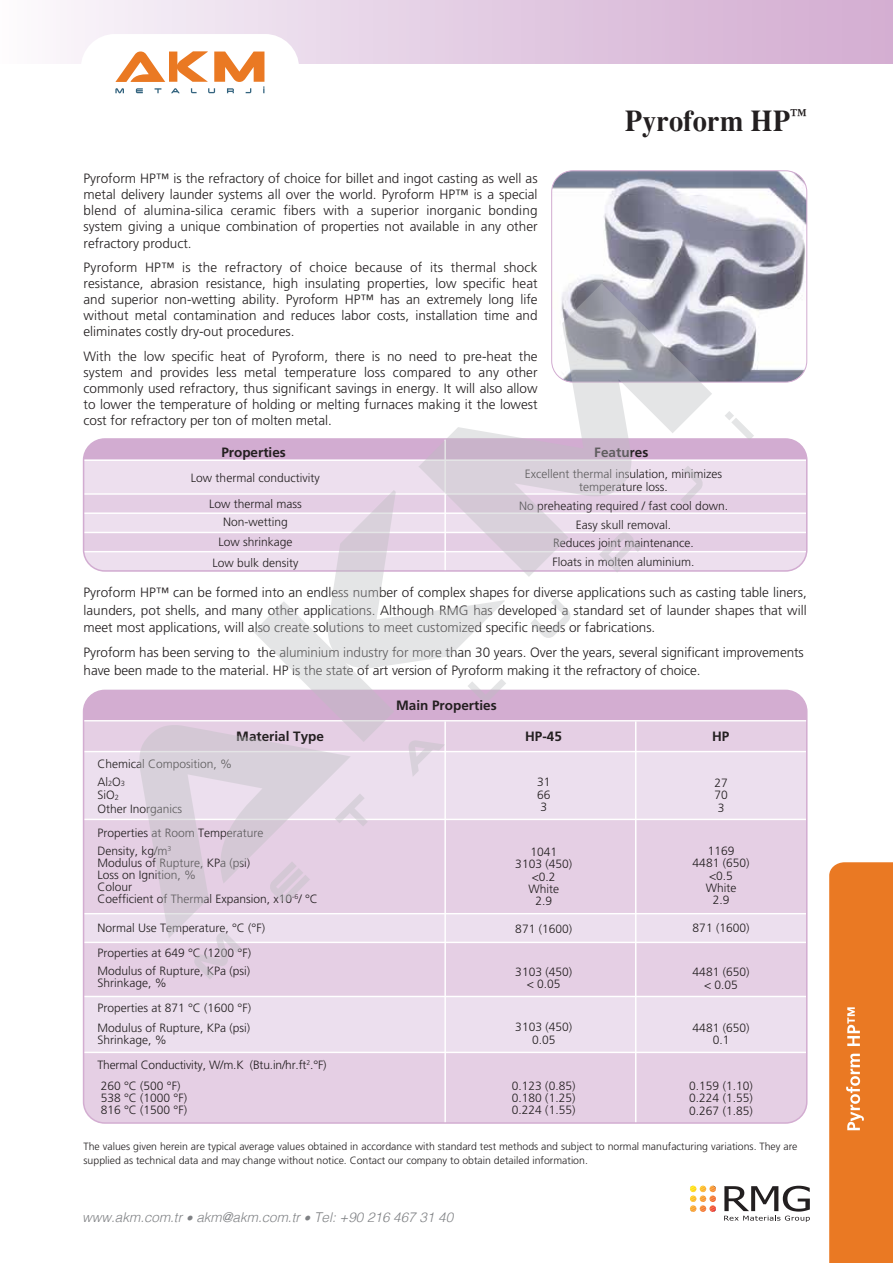
<style>
.page{position:relative;width:893px;height:1263px;background:#fff}
.page>*{position:absolute;margin:0;border:0;box-sizing:border-box;transform-origin:0 0}
.t1{font:700 30px "Times Turk";color:#231f20;scale:.95 1}
.t2{font:300 13.5px/16px "Frutiger";color:#231f20;text-align:justify}
.t3{font:700 13.5px "Frutiger";color:#231f20}
.t4{font:italic 300 13.5px "Helvetica";color:#808285}
.t5{font:300 12px/12.5px "Frutiger";color:#231f20;text-align:center}
.t6{font:300 10.5px/13.5px "Frutiger";color:#231f20}
.s1{font-size:7.5px}
</style>
<div class="page">
<svg style="left:690px;top:1186px;width:26px;height:26px"></svg>
<svg style="left:724px;top:1186px;width:85px;height:36px"></svg>
<div style="left:84px;top:439px;width:722px;height:132px;background:#e4cee4;border-radius:21px"></div>
<div style="left:84px;top:439px;width:722px;height:21px;background:#d2acd1"></div>
<div style="left:84px;top:439px;width:722px;height:21px;border:1px solid #d2acd1"></div>
<div style="left:84px;top:460px;width:722px;height:34px;background:#eddfee"></div>
<div style="left:84px;top:513px;width:722px;height:19px;background:#eddfee"></div>
<div style="left:84px;top:552px;width:722px;height:19px;background:#eddfee;border:1px solid #e4cee4"></div>
<hr style="left:84px;top:551px;width:722px;height:1px;background:#fff">
<hr style="left:84px;top:532px;width:722px;height:1px;background:#fff">
<hr style="left:84px;top:512px;width:722px;height:2px;background:#fff">
<hr style="left:84px;top:493px;width:722px;height:2px;background:#fff">
<hr style="left:84px;top:459px;width:722px;height:2px;background:#fff">
<div style="left:83px;top:438px;width:724px;height:134px;border:2px solid #d2acd1;border-radius:21px"></div>
<svg style="left:829px;top:862px;width:63px;height:401px;background:#ea7e2b"></svg>
<div style="left:84px;top:690px;width:722px;height:433px;background:#ecdfee;border-radius:21px"></div>
<div style="left:84px;top:721px;width:722px;height:31px;background:#e5cfe4"></div>
<div style="left:84px;top:819px;width:722px;height:95px;background:#e5cfe4"></div>
<div style="left:84px;top:942px;width:722px;height:55px;background:#e5cfe4"></div>
<div style="left:84px;top:942px;width:722px;height:55px;border:1px solid #e5cfe4"></div>
<div style="left:86px;top:1053px;width:720px;height:68px;background:#e5cfe4"></div>
<hr style="left:635px;top:721px;width:1px;height:402px;background:#fff">
<hr style="left:444px;top:721px;width:2px;height:402px;background:#fff">
<hr style="left:84px;top:1052px;width:722px;height:1px;background:#fff">
<hr style="left:84px;top:996px;width:722px;height:1px;background:#fff">
<hr style="left:84px;top:913px;width:722px;height:1px;background:#fff">
<hr style="left:84px;top:819px;width:722px;height:1px;background:#fff">
<hr style="left:84px;top:942px;width:722px;height:1px;background:#fff">
<hr style="left:84px;top:751px;width:722px;height:1px;background:#fff">
<hr style="left:84px;top:720px;width:722px;height:2px;background:#fff">
<img style="left:553px;top:172px;width:253px;height:210px">
<div style="left:551px;top:170px;width:256px;height:212px;border:1px solid #d2acd1;border-radius:21px"></div>
<div style="left:0;top:0;width:892px;height:64px;background:linear-gradient(to right,#faf8fb,#d2aad0)"></div>
<div style="left:81px;top:34px;width:218px;height:77px;background:#fff;border-radius:34px"></div>
<svg style="left:115px;top:51px;width:149px;height:42px"></svg>
<svg style="left:139px;top:725px;width:212px;height:213px"></svg>
<svg style="left:253px;top:490px;width:252px;height:252px"></svg>
<svg style="left:418px;top:283px;width:294px;height:294px"></svg>
<svg style="left:193px;top:932px;width:48px;height:47px"></svg>
<svg style="left:269px;top:861px;width:41px;height:41px"></svg>
<svg style="left:335px;top:794px;width:32px;height:32px"></svg>
<svg style="left:408px;top:740px;width:37px;height:37px"></svg>
<svg style="left:84px;top:679px;width:722px;height:42px"></svg>
<svg style="left:531px;top:598px;width:40px;height:40px"></svg>
<svg style="left:599px;top:532px;width:43px;height:41px"></svg>
<svg style="left:680px;top:466px;width:23px;height:38px"></svg>
<svg style="left:724px;top:411px;width:30px;height:29px"></svg>
<p class="t2" style="left:84px;top:170px;width:455px">Pyroform HP™ is the refractory of choice for billet and ingot casting as well as metal delivery launder systems all over the world. Pyroform HP™ is a special blend of alumina-silica ceramic fibers with a superior inorganic bonding system giving a unique combination of properties not available in any other refractory product.</p>
<p class="t2" style="left:84px;top:259px;width:455px">Pyroform HP™ is the refractory of choice because of its thermal shock resistance, abrasion resistance, high insulating properties, low specific heat and superior non-wetting ability. Pyroform HP™ has an extremely long life without metal contamination and reduces labor costs, installation time and eliminates costly dry-out procedures.</p>
<p class="t2" style="left:84px;top:348px;width:455px">With the low specific heat of Pyroform, there is no need to pre-heat the system and provides less metal temperature loss compared to any other commonly used refractory, thus significant savings in energy. It will also allow to lower the temperature of holding or melting furnaces making it the lowest cost for refractory per ton of molten metal.</p>
<h1 class="t1" style="left:624px;top:103px;width:193px">Pyroform HP<sup>™</sup></h1>
<p class="t3" style="left:221px;top:444px;width:66px">Properties</p>
<p class="t3" style="left:594px;top:444px;width:56px">Features</p>
<p class="t5" style="left:191px;top:465px;width:130px;line-height:26px">Low thermal conductivity<br>Low thermal mass</p>
<p class="t5" style="left:218px;top:512px;width:76px;line-height:20px">Non-wetting<br>Low shrinkage</p>
<p class="t5" style="left:212px;top:557px;width:88px">Low bulk density</p>
<p class="t5" style="left:525px;top:468px;width:199px">Excellent thermal insulation, minimizes temperature loss.</p>
<p class="t5" style="left:519px;top:496px;width:210px;line-height:18.9px">No preheating required / fast cool down.<br>Easy skull removal.<br>Reduces joint maintenance.<br>Floats in molten aluminium.</p>
<p class="t2" style="left:84px;top:584px;width:724px;line-height:17.2px">Pyroform HP™ can be formed into an endless number of complex shapes for diverse applications such as casting table liners, launders, pot shells, and many other applications. Although RMG has developed a standard set of launder shapes that will meet most applications, will also create solutions to meet customized specific needs or fabrications.</p>
<p class="t2" style="left:84px;top:644px;width:721px;line-height:17.2px">Pyroform has been serving to the aluminium industry for more than 30 years. Over the years, several significant improvements have been made to the material. HP is the state of art version of Pyroform making it the refractory of choice.</p>
<p class="t3" style="left:396px;top:698px;width:102px">Main Properties</p>
<p class="t3" style="left:236px;top:729px;width:89px">Material Type</p>
<p class="t3" style="left:525px;top:729px;width:38px">HP-45</p>
<p class="t3" style="left:712px;top:729px;width:19px">HP</p>
<p class="t5" style="left:97px;top:754px;width:136px;line-height:18px;text-align:left">Chemical Composition, %<br>Al<span class="s1">2</span>O<span class="s1">3</span></p>
<p class="t5" style="left:97px;top:788px;width:86px;line-height:13.5px;text-align:left">SiO<span class="s1">2<br></span>Other Inorganics</p>
<p class="t5" style="left:97px;top:824px;width:168px;line-height:18px;text-align:left">Properties at Room Temperature<br>Density, kg/m<sup>3</sup></p>
<p class="t5" style="left:97px;top:857px;width:222px;line-height:12px;text-align:left">Modulus of Rupture, KPa (psi)<br>Loss on Ignition, %<br>Colour<br>Coefficient of Thermal Expansion, x10<sup>-6</sup>/ °C</p>
<p class="t5" style="left:97px;top:916px;width:169px;line-height:24.9px;text-align:left">Normal Use Temperature, °C (°F)<br>Properties at 649 °C (1200 °F)</p>
<p class="t5" style="left:97px;top:965px;width:154px;line-height:12px;text-align:left">Modulus of Rupture, KPa (psi)<br>Shrinkage, %</p>
<p class="t5" style="left:97px;top:998px;width:155px;line-height:19.5px;text-align:left">Properties at 871 °C (1600 °F)<br>Modulus of Rupture, KPa (psi)</p>
<p class="t5" style="left:97px;top:1027px;width:231px;line-height:24.9px;text-align:left">Shrinkage, %<br>Thermal Conductivity, W/m.K (Btu.in/hr.ft<sup>2</sup>.°F)</p>
<p class="t5" style="left:101px;top:1080px;width:88px;line-height:12px;text-align:left">260 °C (500 °F)<br>538 °C (1000 °F)<br>816 °C (1500 °F)</p>
<p class="t5" style="left:537px;top:776px;width:15px;text-align:justify">31<br>66<br>3</p>
<p class="t5" style="left:515px;top:845px;width:58px">1041<br>3103 (450) &lt;0.2<br>White<br>2.9</p>
<p class="t5" style="left:515px;top:922px;width:58px">871 (1600)</p>
<p class="t5" style="left:515px;top:965px;width:58px">3103 (450) &lt; 0.05</p>
<p class="t5" style="left:515px;top:1021px;width:58px">3103 (450)<br>0.05</p>
<p class="t5" style="left:512px;top:1079px;width:65px;text-align:justify">0.123 (0.85)<br>0.180 (1.25)<br>0.224 (1.55)</p>
<p class="t5" style="left:714px;top:776px;width:15px;text-align:justify">27<br>70<br>3</p>
<p class="t5" style="left:692px;top:844px;width:58px">1169<br>4481 (650) &lt;0.5<br>White<br>2.9</p>
<p class="t5" style="left:692px;top:921px;width:58px">871 (1600)</p>
<p class="t5" style="left:692px;top:966px;width:58px">4481 (650) &lt; 0.05</p>
<p class="t5" style="left:692px;top:1021px;width:58px">4481 (650)<br>0.1</p>
<p class="t5" style="left:689px;top:1080px;width:65px;text-align:justify">0.159 (1.10)<br>0.224 (1.55)<br>0.267 (1.85)</p>
<p class="t6" style="left:84px;top:1140px;width:715px">The values given herein are typical average values obtained in accordance with standard test methods and subject to normal manufacturing variations. They are supplied as technical data and may change without notice. Contact our company to obtain detailed information.</p>
<p class="t4" style="left:82px;top:1205px;width:372px">www.akm.com.tr • akm@akm.com.tr • Tel: +90 216 467 31 40</p>
</div>
